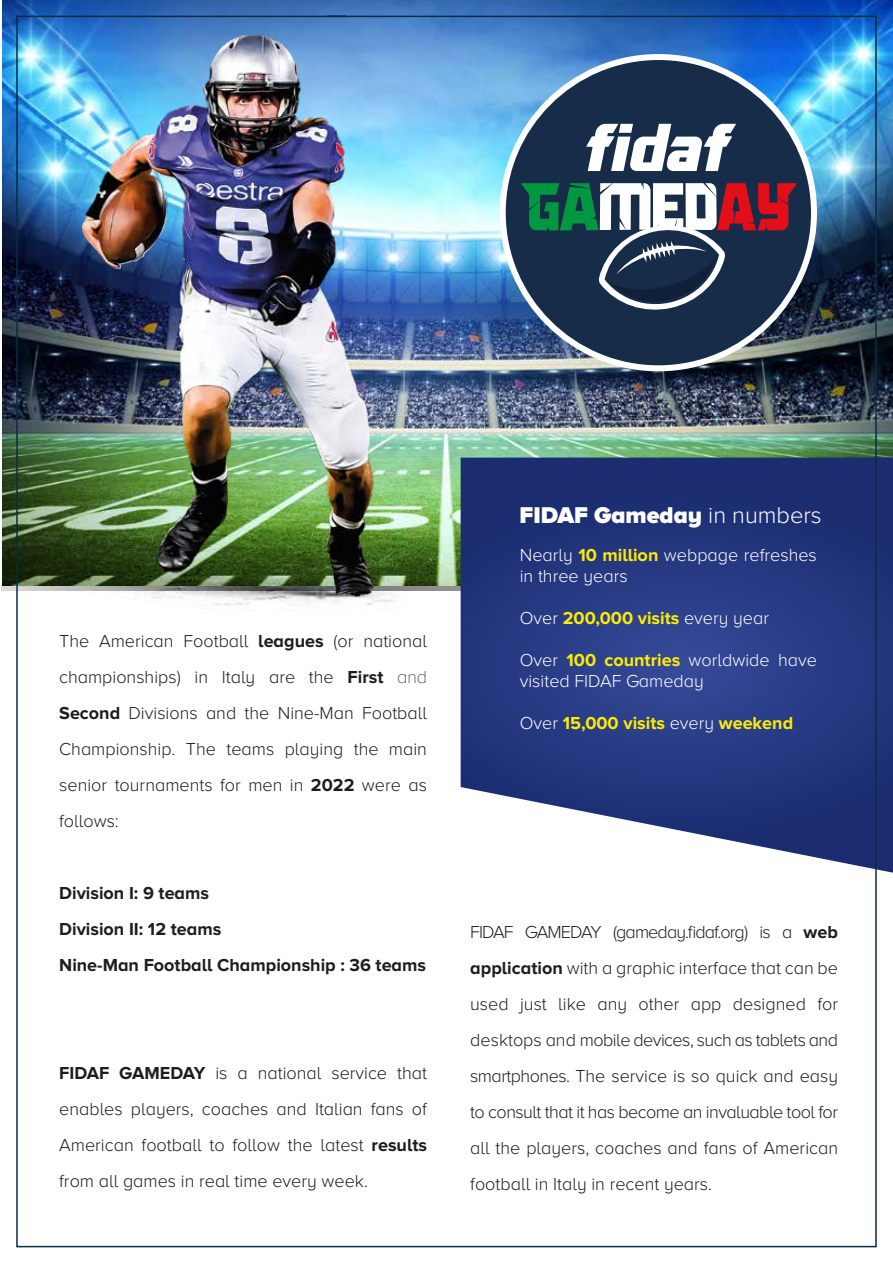
<style>
.page{position:relative;width:893px;height:1263px;background:#fff}
.page>*{position:absolute;margin:0;border:0;box-sizing:border-box;transform-origin:0 0}
.t1{font:900 23.7px "Proxima Nova A";color:#fff}
.t2{font:300 18px/36px "Proxima Nova A";color:#1d1d1b;text-align:justify}
.t3{font:300 18px/21px "Proxima Nova A";color:#fff}
.t4{font:700 18px/36px "Proxima Nova A";color:#1d1d1b}
.t5{font:700 18px "Proxima Nova A";color:#ffed00}
.s1{font-weight:700}
.s2{font-weight:100}
.s3{font-weight:300}
.s4{font-weight:700;color:#ffed00}
.s5{font-weight:300;color:#fff}
</style>
<div class="page">
<img style="left:2px;top:0;width:891px;height:498px">
<svg style="left:877px;top:458px;width:16px;height:415px;background:#1f3175"></svg>
<img style="left:15px;top:15px;width:862px;height:1233px">
<img style="left:1px;top:498px;width:444px;height:165px">
<img style="left:56px;top:25px;width:384px;height:581px">
<p class="t2" style="left:59px;top:623px;width:369px">The American Football <span class="s1">leagues</span> (or national championships) in Italy are the <span class="s1">First</span> <span class="s2">and </span><span class="s1">Second</span> Divisions and the Nine-Man Football Championship. The teams playing the main senior tournaments for men in <span class="s1">2022</span> were as follows:</p>
<p class="t4" style="left:59px;top:874px;width:368px">Division I: 9 teams<br>Division II: 12 teams<br>Nine-Man Football Championship : 36 teams</p>
<p class="t2" style="left:59px;top:1055px;width:369px"><span class="s1">FIDAF GAMEDAY</span> is a national service that enables players, coaches and Italian fans of American football to follow the latest <span class="s1">results </span>from all games in real time every week.</p>
<h1 class="t1" style="left:519px;top:501px;width:304px">FIDAF Gameday <span class="s3">in numbers</span></h1>
<p class="t3" style="left:520px;top:544px;width:299px">Nearly <span class="s4">10 million</span> webpage refreshes in three years</p>
<p class="t3" style="left:520px;top:607px;width:251px">Over <span class="s4">200,000 visits</span> every year</p>
<p class="t3" style="left:520px;top:649px;width:299px">Over <span class="s4">100 countries</span> worldwide have visited FIDAF Gameday</p>
<p class="t5" style="left:520px;top:713px;width:275px"><span class="s5">Over</span> 15,000 visits <span class="s5">every</span> weekend</p>
<p class="t2" style="left:470px;top:914px;width:369px">FIDAF GAMEDAY (gameday.fidaf.org) is a <span class="s1">web application</span> with a graphic interface that can be used just like any other app designed for desktops and mobile devices, such as tablets and smartphones. The service is so quick and easy to consult that it has become an invaluable tool for all the players, coaches and fans of American football in Italy in recent years.</p>
</div>
